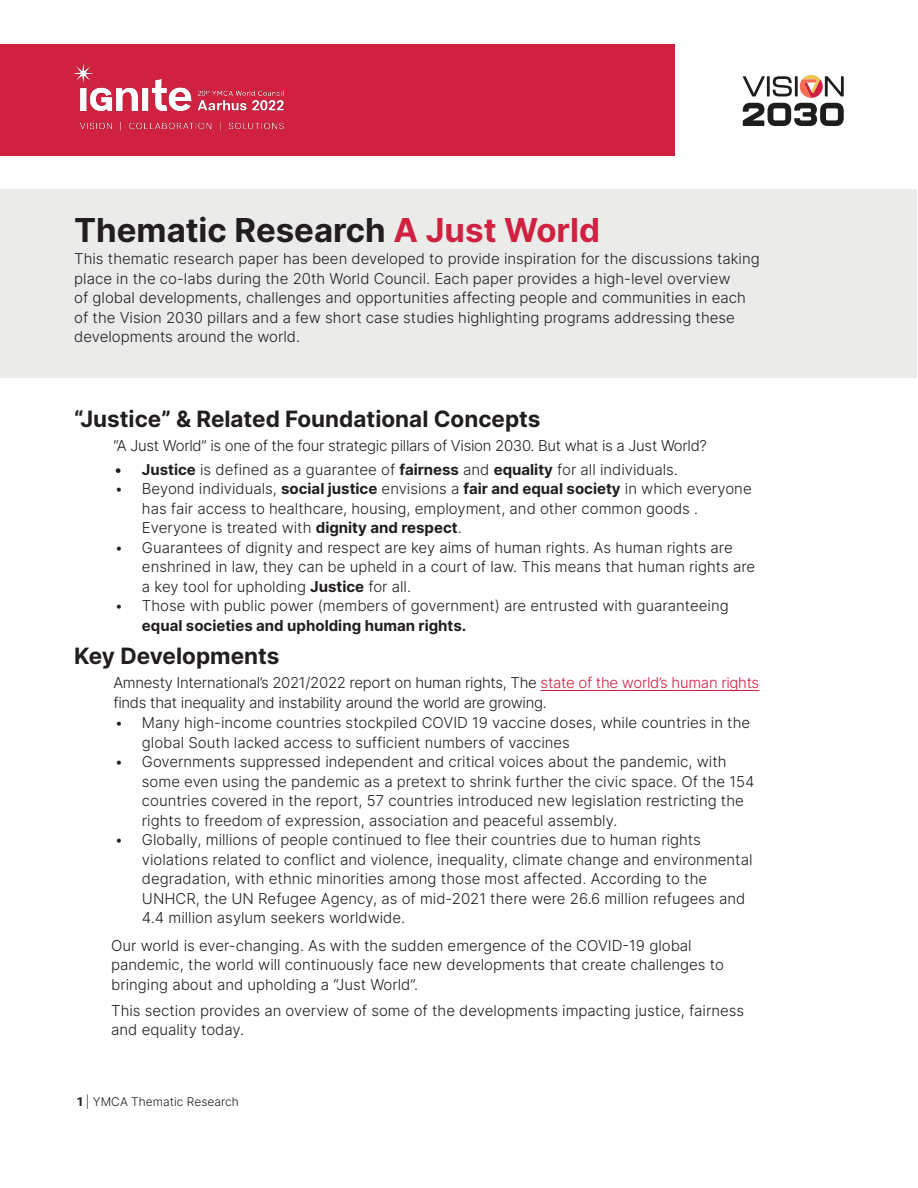
<style>
.page{position:relative;width:918px;height:1188px;background:#fff}
.page>*{position:absolute;margin:0;border:0;box-sizing:border-box;transform-origin:0 0}
.t1{font:33px "Inter";color:#221e1f}
.t2{font:22.5px "Inter";color:#221e1f}
.t3{font:300 15px/19.5px "Inter";color:#221e1f}
.t4{font:300 15px/19.5px "Inter";letter-spacing:-.02em;color:#221e1f}
.t5{font:300 12px "Inter";color:#221e1f}
.s1{color:#d12141}
.s2{font-weight:400}
</style>
<div class="page">
<div style="left:1px;top:44px;width:674px;height:112px;background:#d12141"></div>
<img style="left:73px;top:63px;width:211px;height:68px">
<svg style="left:743px;top:75px;width:101px;height:51px"></svg>
<hr style="left:541px;top:690px;width:218px;height:1px;background:#d12141">
<div style="left:1px;top:190px;width:916px;height:188px;background:#ebebea"></div>
<p class="t1" style="left:74px;top:206px;width:527px">Thematic Research <span class="s1">A Just World</span></p>
<p class="t3" style="left:74px;top:249px;width:687px">This thematic research paper has been developed to provide inspiration for the discussions taking place in the co-labs during the 20th World Council. Each paper provides a high-level overview<br>of global developments, challenges and opportunities affecting people and communities in each of the Vision 2030 pillars and a few short case studies highlighting programs addressing these developments around the world.</p>
<p class="t2" style="left:74px;top:403px;width:468px">“Justice” &amp; Related Foundational Concepts</p>
<p class="t4" style="left:113px;top:436px;width:595px">“A Just World” is one of the four strategic pillars of Vision 2030. But what is a Just World?</p>
<p class="t3" style="left:115px;top:459px;width:564px"><span class="s2">• Justice</span> is defined as a guarantee of <span class="s2">fairness</span> and <span class="s2">equality</span> for all individuals.</p>
<p class="t3" style="left:142px;top:479px;width:611px;text-indent:-27px">• Beyond individuals, <span class="s2">social justice</span> envisions a <span class="s2">fair and equal society</span> in which everyone has fair access to healthcare, housing, employment, and other common goods .<br>Everyone is treated with <span class="s2">dignity and respect</span>.</p>
<p class="t3" style="left:142px;top:537px;width:615px;text-indent:-27px">• Guarantees of dignity and respect are key aims of human rights. As human rights are enshrined in law, they can be upheld in a court of law. This means that human rights are a key tool for upholding <span class="s2">Justice</span> for all.</p>
<p class="t3" style="left:142px;top:596px;width:588px;text-indent:-27px">• Those with public power (members of government) are entrusted with guaranteeing <span class="s2">equal societies and upholding human rights.</span></p>
<p class="t2" style="left:74px;top:640px;width:207px">Key Developments</p>
<p class="t4" style="left:113px;top:673px;width:647px">Amnesty International’s 2021/2022 report on human rights, The <span class="s1">state of the world’s human rights </span>finds that inequality and instability around the world are growing.</p>
<p class="t3" style="left:142px;top:713px;width:610px;text-indent:-27px">• Many high-income countries stockpiled COVID 19 vaccine doses, while countries in the global South lacked access to sufficient numbers of vaccines</p>
<p class="t3" style="left:142px;top:752px;width:614px;text-indent:-27px">• Governments suppressed independent and critical voices about the pandemic, with some even using the pandemic as a pretext to shrink further the civic space. Of the 154 countries covered in the report, 57 countries introduced new legislation restricting the rights to freedom of expression, association and peaceful assembly.</p>
<p class="t3" style="left:142px;top:830px;width:612px;text-indent:-27px">• Globally, millions of people continued to flee their countries due to human rights violations related to conflict and violence, inequality, climate change and environmental degradation, with ethnic minorities among those most affected. According to the UNHCR, the UN Refugee Agency, as of mid-2021 there were 26.6 million refugees and 4.4 million asylum seekers worldwide.</p>
<p class="t3" style="left:111px;top:935px;width:614px">Our world is ever-changing. As with the sudden emergence of the COVID-19 global pandemic, the world will continuously face new developments that create challenges to bringing about and upholding a “Just World”.</p>
<p class="t3" style="left:111px;top:1000px;width:634px">This section provides an overview of some of the developments impacting justice, fairness and equality today.</p>
<p class="t5" style="left:77px;top:1093px;width:163px"><span class="s2">1</span> | YMCA Thematic Research</p>
</div>
